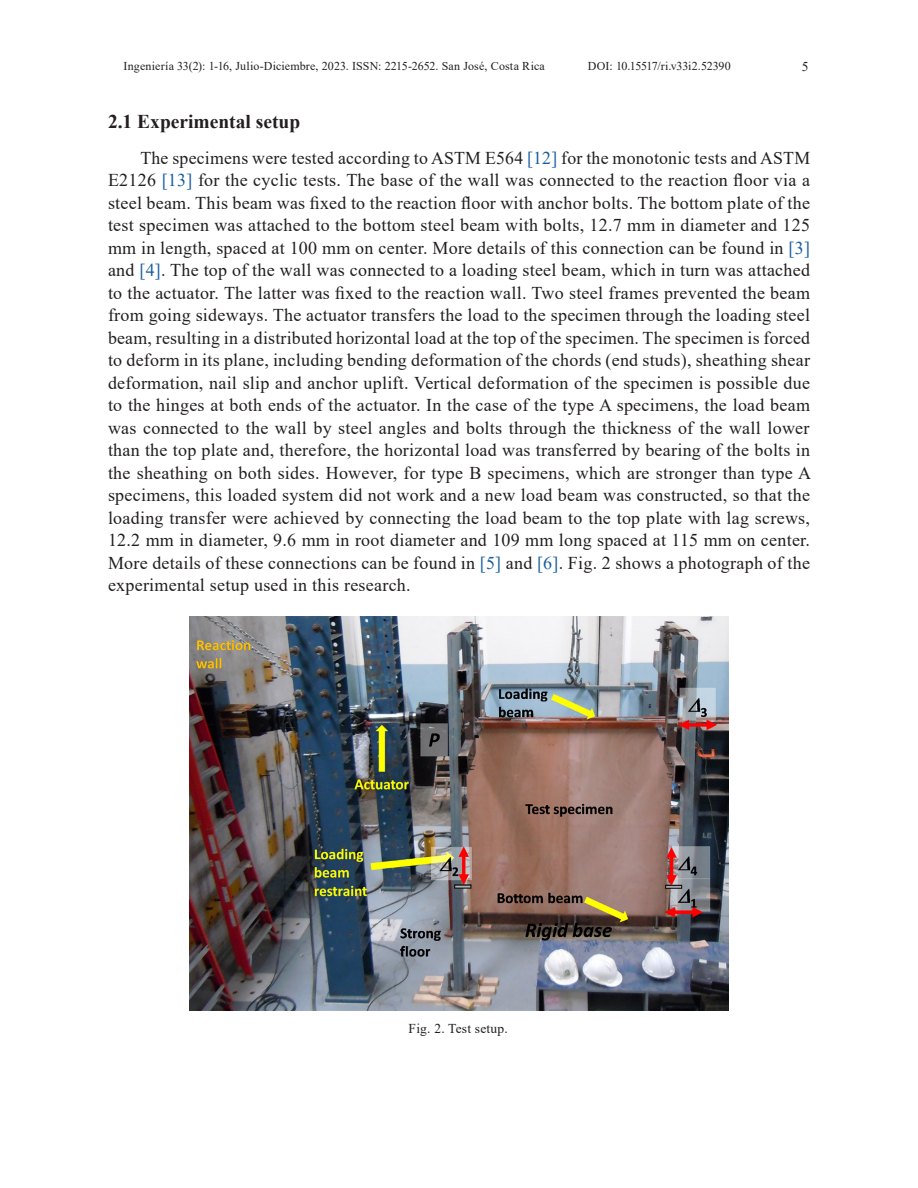
<style>
.page{position:relative;width:918px;height:1188px;background:#fff}
.page>*{position:absolute;margin:0;border:0;box-sizing:border-box;transform-origin:0 0}
.Titular_2{font:700 19.5px "Times New Roman";color:#231f20}
.Cuerpo_de_texto{font:18px/22.5px "Times New Roman";letter-spacing:.015em;color:#231f20;text-align:justify}
.Pie_de_figura{font:13.5px "Times New Roman";letter-spacing:.015em;color:#231f20}
.t1{font:12px "Times New Roman";letter-spacing:.005em;color:#231f20}
.t2{font:12px "Times New Roman";letter-spacing:-.02em;color:#231f20}
.s1{color:#175d9e}
</style>
<div class="page">
<img style="left:189px;top:616px;width:540px;height:394px">
<p class="t1" style="left:124px;top:57px;width:423px">Ingeniería 33(2): 1-16, Julio-Diciembre, 2023. ISSN: 2215-2652. San José, Costa Rica</p>
<p class="t2" style="left:588px;top:57px;width:144px">DOI: 10.15517/ri.v33i2.52390</p>
<p class="Pie_de_figura" style="left:802px;top:57px;width:8px">5</p>
<p class="Titular_2" style="left:108px;top:107px;width:194px">2.1 Experimental setup</p>
<p class="Cuerpo_de_texto" style="left:108px;top:146px;width:705px;text-indent:32px">The specimens were tested according to ASTM E564 <span class="s1">[12]</span> for the monotonic tests and ASTM E2126 <span class="s1">[13]</span> for the cyclic tests. The base of the wall was connected to the reaction floor via a steel beam. This beam was fixed to the reaction floor with anchor bolts. The bottom plate of the test specimen was attached to the bottom steel beam with bolts, 12.7 mm in diameter and 125 mm in length, spaced at 100 mm on center. More details of this connection can be found in <span class="s1">[3] </span>and <span class="s1">[4]</span>. The top of the wall was connected to a loading steel beam, which in turn was attached to the actuator. The latter was fixed to the reaction wall. Two steel frames prevented the beam from going sideways. The actuator transfers the load to the specimen through the loading steel beam, resulting in a distributed horizontal load at the top of the specimen. The specimen is forced to deform in its plane, including bending deformation of the chords (end studs), sheathing shear deformation, nail slip and anchor uplift. Vertical deformation of the specimen is possible due to the hinges at both ends of the actuator. In the case of the type A specimens, the load beam was connected to the wall by steel angles and bolts through the thickness of the wall lower than the top plate and, therefore, the horizontal load was transferred by bearing of the bolts in the sheathing on both sides. However, for type B specimens, which are stronger than type A specimens, this loaded system did not work and a new load beam was constructed, so that the loading transfer were achieved by connecting the load beam to the top plate with lag screws, 12.2 mm in diameter, 9.6 mm in root diameter and 109 mm long spaced at 115 mm on center.<br>More details of these connections can be found in <span class="s1">[5]</span> and <span class="s1">[6]</span>. Fig. 2 shows a photograph of the experimental setup used in this research.</p>
<p class="Pie_de_figura" style="left:409px;top:1019px;width:101px">Fig. 2. Test setup.</p>
</div>
